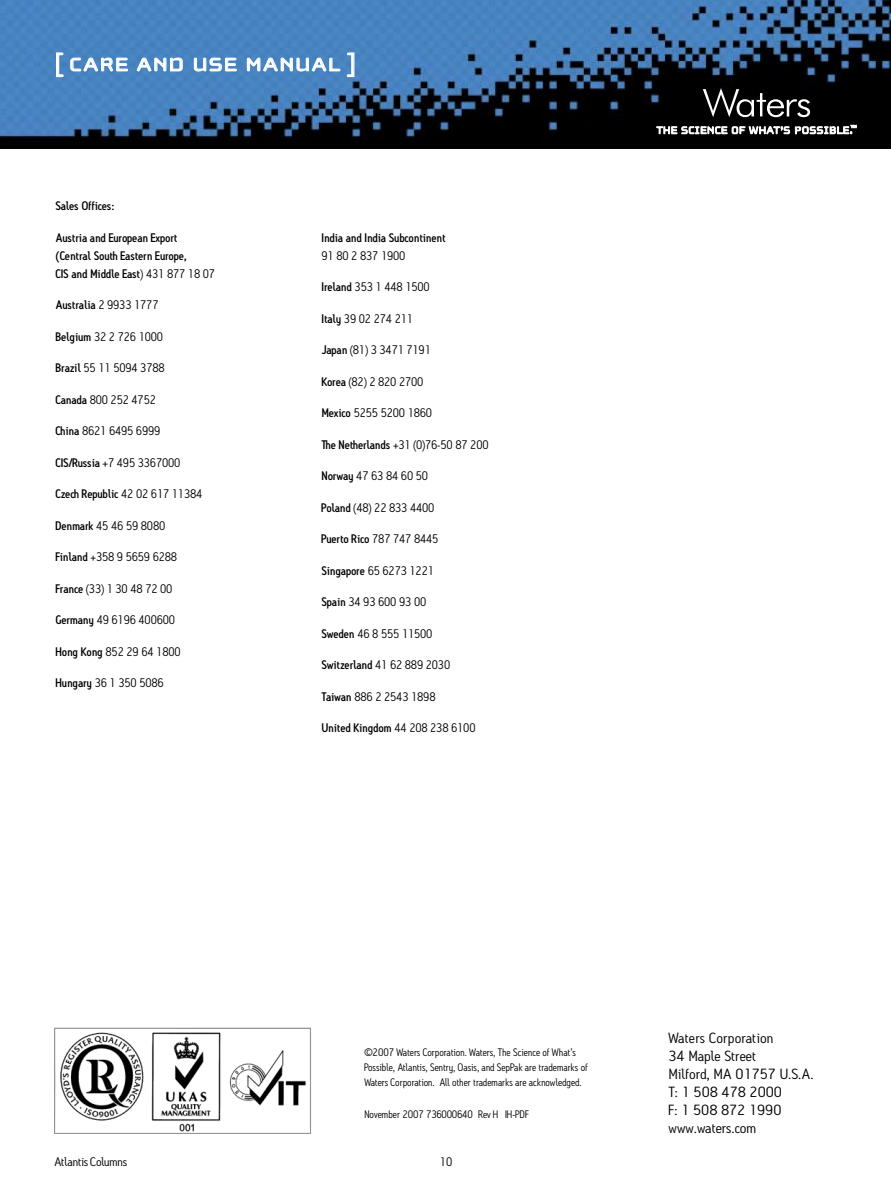
<style>
.page{position:relative;width:891px;height:1188px;background:#fff}
.page>*{position:absolute;margin:0;border:0;box-sizing:border-box;transform-origin:0 0}
.t1{font:27px "Cholla Unicase";letter-spacing:.04em;color:#fff;scale:1.1 1}
.t2{font:14.25px/18px "Antitled OT";color:#000;scale:1.1 1}
.t3{font:12px "Antitled OT";letter-spacing:-.01em;color:#000}
.t4{font:500 12px/18px "Antitled OT";color:#000}
.t5{font:12px "Antitled OT";letter-spacing:-.01em;color:#000;scale:1.1 1}
.t6{font:10.5px/15px "Antitled OT";color:#000}
.t7{font:10.5px "Antitled OT";letter-spacing:-.02em;color:#000}
.s1{font-weight:400}
.s2{font-weight:500}
</style>
<div class="page">
<img style="left:0;top:0;width:891px;height:148px">
<svg style="left:56px;top:53px;width:7px;height:24px"></svg>
<svg style="left:70px;top:58px;width:58px;height:13px"></svg>
<svg style="left:137px;top:57px;width:46px;height:14px"></svg>
<svg style="left:194px;top:58px;width:43px;height:13px"></svg>
<svg style="left:247px;top:58px;width:93px;height:13px"></svg>
<svg style="left:347px;top:53px;width:7px;height:24px"></svg>
<svg style="left:703px;top:88px;width:107px;height:29px;background:#3a3a3a"></svg>
<svg style="left:657px;top:125px;width:199px;height:9px"></svg>
<img style="left:60px;top:1032px;width:246px;height:100px">
<div style="left:54px;top:1028px;width:257px;height:106px;border:1px solid #939598"></div>
<h1 class="t1" style="left:54px;top:51px;width:276px">[ Care and Use Manual ]</h1>
<p class="t4" style="left:56px;top:197px;width:60px">Sales Offices:</p>
<p class="t4" style="left:56px;top:229px;width:161px">Austria and European Export (Central South Eastern Europe,<br>CIS and Middle East<span class="s1">) 431 877 18 07</span></p>
<p class="t4" style="left:56px;top:296px;width:105px">Australia <span class="s1">2 9933 1777</span></p>
<p class="t3" style="left:56px;top:329px;width:109px"><span class="s2">Belgium</span> 32 2 726 1000</p>
<p class="t3" style="left:56px;top:361px;width:111px"><span class="s2">Brazil</span> 55 11 5094 3788</p>
<p class="t3" style="left:56px;top:392px;width:102px"><span class="s2">Canada</span> 800 252 4752</p>
<p class="t3" style="left:56px;top:424px;width:106px"><span class="s2">China</span> 8621 6495 6999</p>
<p class="t3" style="left:56px;top:455px;width:126px"><span class="s2">CIS/Russia</span> +7 495 3367000</p>
<p class="t4" style="left:56px;top:485px;width:148px">Czech Republic <span class="s1">42 02 617 11384</span></p>
<p class="t3" style="left:56px;top:518px;width:111px"><span class="s2">Denmark</span> 45 46 59 8080</p>
<p class="t3" style="left:56px;top:550px;width:123px"><span class="s2">Finland</span> +358 9 5659 6288</p>
<p class="t3" style="left:56px;top:581px;width:118px"><span class="s2">France</span> (33) 1 30 48 72 00</p>
<p class="t3" style="left:56px;top:613px;width:121px"><span class="s2">Germany</span> 49 6196 400600</p>
<p class="t3" style="left:56px;top:644px;width:127px"><span class="s2">Hong Kong</span> 852 29 64 1800</p>
<p class="t3" style="left:56px;top:676px;width:110px"><span class="s2">Hungary</span> 36 1 350 5086</p>
<p class="t4" style="left:322px;top:229px;width:126px">India and India Subcontinent</p>
<p class="t3" style="left:322px;top:248px;width:85px">91 80 2 837 1900</p>
<p class="t3" style="left:322px;top:280px;width:110px"><span class="s2">Ireland</span> 353 1 448 1500</p>
<p class="t3" style="left:322px;top:311px;width:93px"><span class="s2">Italy</span> 39 02 274 211</p>
<p class="t3" style="left:322px;top:343px;width:111px"><span class="s2">Japan</span> (81) 3 3471 7191</p>
<p class="t3" style="left:322px;top:374px;width:103px"><span class="s2">Korea</span> (82) 2 820 2700</p>
<p class="t3" style="left:322px;top:406px;width:112px"><span class="s2">Mexico</span> 5255 5200 1860</p>
<p class="t3" style="left:322px;top:437px;width:169px"><span class="s2">The Netherlands</span> +31 (0)76-50 87 200</p>
<p class="t3" style="left:322px;top:469px;width:108px"><span class="s2">Norway</span> 47 63 84 60 50</p>
<p class="t3" style="left:322px;top:500px;width:114px"><span class="s2">Poland</span> (48) 22 833 4400</p>
<p class="t4" style="left:322px;top:530px;width:118px">Puerto Rico <span class="s1">787 747 8445</span></p>
<p class="t3" style="left:322px;top:563px;width:114px"><span class="s2">Singapore</span> 65 6273 1221</p>
<p class="t3" style="left:322px;top:595px;width:106px"><span class="s2">Spain</span> 34 93 600 93 00</p>
<p class="t3" style="left:322px;top:626px;width:112px"><span class="s2">Sweden</span> 46 8 555 11500</p>
<p class="t4" style="left:322px;top:656px;width:130px">Switzerland <span class="s1">41 62 889 2030</span></p>
<p class="t3" style="left:322px;top:689px;width:115px"><span class="s2">Taiwan</span> 886 2 2543 1898</p>
<p class="t4" style="left:322px;top:719px;width:156px">United Kingdom <span class="s1">44 208 238 6100</span></p>
<p class="t6" style="left:364px;top:1045px;width:225px">©2007 Waters Corporation. Waters, The Science of What’s<br>Possible, Atlantis, Sentry, Oasis, and SepPak are trademarks of<br>Waters Corporation. All other trademarks are acknowledged.</p>
<p class="t7" style="left:364px;top:1108px;width:166px">November 2007 736000640 Rev H IH-PDF</p>
<p class="t5" style="left:54px;top:1154px;width:68px">Atlantis Columns</p>
<p class="t3" style="left:440px;top:1154px;width:14px">10</p>
<p class="t2" style="left:669px;top:1029px;width:133px">Waters Corporation<br>34 Maple Street<br>Milford, MA 01757 U.S.A.<br>T: 1 508 478 2000<br>F: 1 508 872 1990 www.waters.com</p>
</div>
